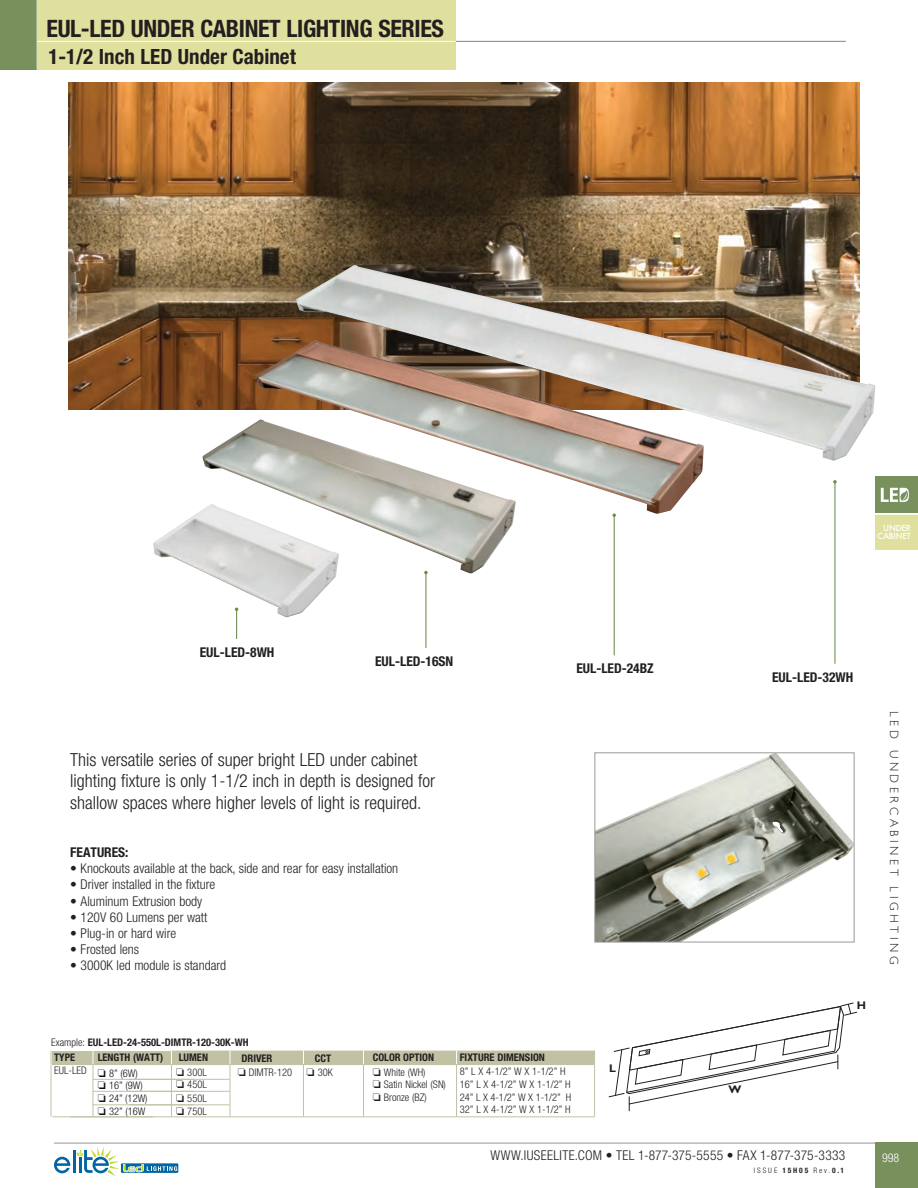
<style>
.page{position:relative;width:918px;height:1188px;background:#fff}
.page>*{position:absolute;margin:0;border:0;box-sizing:border-box;transform-origin:0 0}
.t1{font:700 condensed 24px "Helvetica Neue LT Std";letter-spacing:-.015em;color:#231f20}
.t2{font:700 condensed 21px "Helvetica Neue LT Std";color:#231f20}
.t3{font:300 condensed 18px/21.6px "Helvetica Neue LT Std";color:#231f20}
.t4{font:300 condensed 13.5px "Helvetica Neue LT Std";color:#231f20}
.t5{font:700 condensed 13.5px "Helvetica Neue LT Std";color:#231f20}
.t6{font:300 condensed 13.5px "Helvetica Neue LT Std";letter-spacing:.02em;color:#231f20}
.t7{font:300 12px "Gill Sans";letter-spacing:.3em;color:#231f20}
.t8{font:300 condensed 12px "Helvetica Neue LT Std";color:#fff}
.t9{font:700 11.1px "Gill Sans";color:#231f20}
.t10{font:300 condensed 10.5px/12.6px "Helvetica Neue LT Std";color:#231f20}
.t11{font:700 condensed 10.5px/15.8px "Helvetica Neue LT Std";color:#231f20}
.t12{font:300 condensed 10.5px "Helvetica Neue LT Std";color:#121212}
.t13{font:500 8.25px/7.5px "Futura";letter-spacing:-.03em;color:#fff;text-align:right}
.t14{font:300 condensed 7.5px "Helvetica Neue LT Std";letter-spacing:.26em;color:#231f20}
.s1{font-weight:300}
.s2{font-weight:700}
</style>
<div class="page">
<hr style="left:54px;top:1143px;width:821px;height:1px;background:#939598">
<div style="left:875px;top:1143px;width:43px;height:45px;background:#78905c"></div>
<div style="left:0;top:0;width:37px;height:69px;background:#78905c"></div>
<div style="left:875px;top:477px;width:43px;height:36px;background:#78905c"></div>
<div style="left:875px;top:514px;width:43px;height:36px;background:#e0e09e"></div>
<hr style="left:875px;top:513px;width:43px;height:2px;background:#fff">
<svg style="left:881px;top:488px;width:28px;height:14px"></svg>
<div style="left:37px;top:0;width:419px;height:69px;background:#e0e09e"></div>
<hr style="left:37px;top:41px;width:419px;height:1px;background:#fff">
<hr style="left:456px;top:41px;width:390px;height:1px;background:#939598">
<hr style="left:73px;top:1150px;width:3px;height:23px;background:#0065a4">
<svg style="left:54px;top:1157px;width:16px;height:16px"></svg>
<svg style="left:76px;top:1147px;width:101px;height:29px"></svg>
<img style="left:69px;top:83px;width:790px;height:327px">
<svg style="left:609px;top:1003px;width:248px;height:108px"></svg>
<div style="left:53px;top:1051px;width:118px;height:14px;background:#c1c1a4"></div>
<svg style="left:51px;top:1051px;width:1px;height:13px"></svg>
<hr style="left:51px;top:1065px;width:1px;height:52px;background:#c1c1a4">
<hr style="left:171px;top:1117px;width:162px;height:1px;background:#c1c1a4">
<hr style="left:333px;top:1117px;width:124px;height:1px;background:#c1c1a4">
<hr style="left:70px;top:1117px;width:101px;height:1px;background:#c1c1a4">
<hr style="left:457px;top:1117px;width:138px;height:1px;background:#c1c1a4">
<svg style="left:93px;top:1051px;width:1px;height:13px"></svg>
<hr style="left:93px;top:1065px;width:1px;height:52px;background:#c1c1a4">
<hr style="left:594px;top:1065px;width:1px;height:52px;background:#c1c1a4">
<hr style="left:303px;top:1065px;width:1px;height:52px;background:#c1c1a4">
<hr style="left:456px;top:1065px;width:1px;height:52px;background:#c1c1a4">
<img style="left:597px;top:753px;width:258px;height:189px">
<div style="left:595px;top:753px;width:259px;height:189px;border:1px solid #999"></div>
<img style="left:202px;top:422px;width:312px;height:152px">
<img style="left:256px;top:341px;width:447px;height:173px">
<img style="left:296px;top:265px;width:579px;height:196px">
<hr style="left:834px;top:482px;width:2px;height:182px;background:#78905c">
<svg style="left:833px;top:480px;width:4px;height:4px"></svg>
<hr style="left:614px;top:515px;width:1px;height:140px;background:#78905c">
<svg style="left:612px;top:513px;width:4px;height:4px"></svg>
<hr style="left:425px;top:573px;width:2px;height:75px;background:#78905c">
<svg style="left:424px;top:571px;width:4px;height:3px"></svg>
<img style="left:153px;top:504px;width:186px;height:114px">
<hr style="left:236px;top:609px;width:1px;height:30px;background:#78905c">
<hr style="left:52px;top:1117px;width:101px;height:1px;background:#c1c1a4">
<hr style="left:171px;top:1065px;width:1px;height:52px;background:#c1c1a4">
<hr style="left:230px;top:1065px;width:1px;height:52px;background:#c1c1a4">
<div style="left:171px;top:1051px;width:424px;height:14px;background:#c1c1a4"></div>
<hr style="left:363px;top:1065px;width:1px;height:52px;background:#c1c1a4">
<hr style="left:93px;top:1105px;width:100px;height:1px;background:#c1c1a4">
<hr style="left:129px;top:1105px;width:100px;height:1px;background:#c1c1a4">
<hr style="left:93px;top:1091px;width:100px;height:1px;background:#c1c1a4">
<hr style="left:129px;top:1091px;width:100px;height:1px;background:#c1c1a4">
<hr style="left:93px;top:1079px;width:100px;height:1px;background:#c1c1a4">
<hr style="left:129px;top:1079px;width:100px;height:1px;background:#c1c1a4">
<h1 class="t1" style="left:46px;top:14px;width:399px">EUL-LED UNDER CABINET LIGHTING SERIES</h1>
<h2 class="t2" style="left:48px;top:43px;width:249px">1-1/2 Inch LED Under Cabinet</h2>
<p class="t13" style="left:878px;top:524px;width:35px">UNDER<br>CABINET</p>
<p class="t5" style="left:200px;top:644px;width:76px">EUL-LED-8WH</p>
<p class="t5" style="left:375px;top:653px;width:80px">EUL-LED-16SN</p>
<h3 class="t3" style="left:70px;top:748px;width:366px">This versatile series of super bright LED under cabinet lighting fixture is only 1-1/2 inch in depth is designed for shallow spaces where higher levels of light is required.</h3>
<p class="t5" style="left:70px;top:844px;width:60px">FEATURES:</p>
<p class="t4" style="left:70px;top:861px;width:330px">• Knockouts available at the back, side and rear for easy installation</p>
<p class="t4" style="left:70px;top:877px;width:146px">• Driver installed in the fixture</p>
<p class="t4" style="left:70px;top:893px;width:133px">• Aluminum Extrusion body</p>
<p class="t4" style="left:70px;top:909px;width:138px">• 120V 60 Lumens per watt</p>
<p class="t4" style="left:70px;top:926px;width:107px">• Plug-in or hard wire</p>
<p class="t4" style="left:70px;top:942px;width:70px">• Frosted lens</p>
<p class="t4" style="left:70px;top:958px;width:157px">• 3000K led module is standard</p>
<p class="t5" style="left:576px;top:660px;width:79px">EUL-LED-24BZ</p>
<p class="t11" style="left:51px;top:1034px;width:199px"><span class="s1">Example:</span> EUL-LED-24-550L-DIMTR-120-30K-WH<br>TYPE</p>
<p class="t11" style="left:179px;top:1049px;width:31px">LUMEN</p>
<p class="t11" style="left:241px;top:1051px;width:32px">DRIVER</p>
<p class="t10" style="left:238px;top:1066px;width:56px">□ DIMTR-120</p>
<p class="t11" style="left:98px;top:1050px;width:67px">LENGTH (WATT)</p>
<p class="t11" style="left:373px;top:1050px;width:63px">COLOR OPTION</p>
<p class="t11" style="left:460px;top:1050px;width:87px">FIXTURE DIMENSION</p>
<p class="t11" style="left:315px;top:1051px;width:18px">CCT</p>
<p class="t10" style="left:54px;top:1064px;width:34px">EUL-LED</p>
<p class="t10" style="left:373px;top:1066px;width:54px">□ White (WH)</p>
<p class="t10" style="left:373px;top:1078px;width:75px">□ Satin Nickel (SN)</p>
<p class="t10" style="left:373px;top:1091px;width:56px">□ Bronze (BZ)</p>
<p class="t10" style="left:460px;top:1065px;width:113px">8” L X 4-1/2” W X 1-1/2” H<br>16” L X 4-1/2” W X 1-1/2” H<br>24” L X 4-1/2” W X 1-1/2” H<br>32” L X 4-1/2” W X 1-1/2” H</p>
<p class="t10" style="left:176px;top:1066px;width:32px">□ 300L</p>
<p class="t10" style="left:307px;top:1066px;width:28px">□ 30K</p>
<p class="t10" style="left:176px;top:1078px;width:32px">□ 450L</p>
<p class="t10" style="left:176px;top:1092px;width:32px">□ 550L</p>
<p class="t10" style="left:176px;top:1105px;width:32px">□ 750L</p>
<p class="t12" style="left:98px;top:1067px;width:42px">□ 8” (6W)</p>
<p class="t12" style="left:98px;top:1080px;width:47px">□ 16” (9W)</p>
<p class="t12" style="left:98px;top:1092px;width:51px">□ 24” (12W)</p>
<p class="t12" style="left:98px;top:1105px;width:49px">□ 32” (16W</p>
<p class="t9" style="left:609px;top:1062px;width:8px">L</p>
<p class="t5" style="left:772px;top:669px;width:83px">EUL-LED-32WH</p>
<p class="t9" style="left:728px;top:1083px;width:14px">W</p>
<p class="t9" style="left:857px;top:999px;width:11px">H</p>
<p class="t6" style="left:490px;top:1147px;width:357px">WWW.IUSEELITE.COM • TEL 1-877-375-5555 • FAX 1-877-375-3333</p>
<p class="t14" style="left:754px;top:1166px;width:92px">ISSUE <span class="s2">15H05</span> Rev.<span class="s2">0.1</span></p>
<p class="t7" style="left:904px;top:711px;width:255px;rotate:90deg">LED UNDERCABINET LIGHTING</p>
<p class="t8" style="left:882px;top:1151px;width:19px">998</p>
</div>
